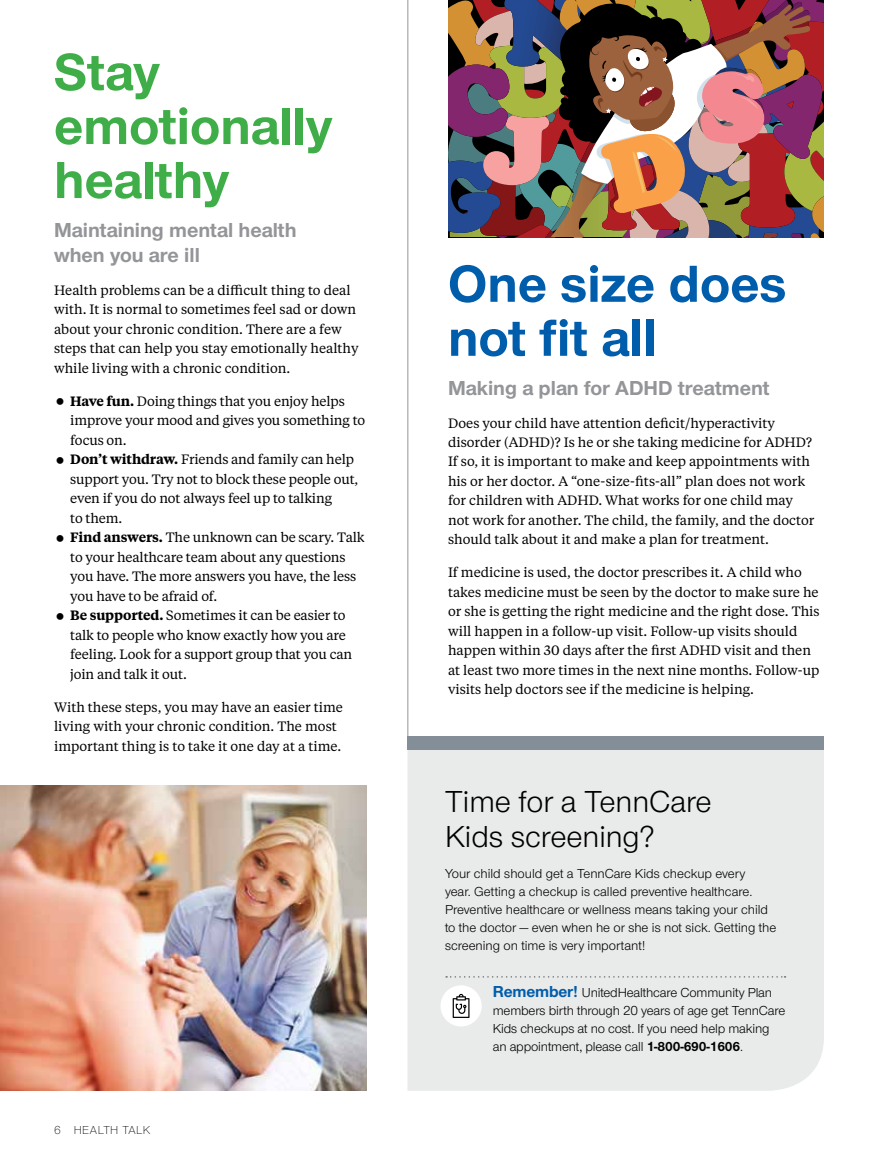
<style>
.page{position:relative;width:878px;height:1161px;background:#fff}
.page>*{position:absolute;margin:0;border:0;box-sizing:border-box;transform-origin:0 0}
.t1{font:700 54px/54px "UHC Sans";color:#3fae49}
.t2{font:700 54px/54px "UHC Sans";color:#005dac}
.t3{font:31.5px/34.5px "UHC Sans";color:#000}
.t4{font:700 21px/25.2px "UHC Sans";color:#939598}
.t5{font:13.5px/19.5px "UHC Serif Text";color:#000}
.t6{font:13.5px/18px "UHC Sans";letter-spacing:-.005em;color:#000}
.t7{font:300 12px "UHC Sans";letter-spacing:.04em;color:#000}
.s1{font-weight:600}
.s2{font-weight:700;font-size:16.5px;color:#005dac}
.s3{font-weight:700}
</style>
<div class="page">
<div style="left:407px;top:750px;width:417px;height:341px;background:#e9eaea"></div>
<svg style="left:446px;top:976px;width:339px;height:2px"></svg>
<div style="left:440px;top:985px;width:41px;height:42px;background:#fff;border-radius:50%"></div>
<svg style="left:452px;top:994px;width:17px;height:24px"></svg>
<hr style="left:407px;top:0;width:1px;height:736px;background:#939598">
<div style="left:407px;top:736px;width:417px;height:14px;background:#838e98"></div>
<svg style="left:448px;top:0;width:376px;height:237px;background:#8f6459"></svg>
<img style="left:0;top:785px;width:367px;height:306px">
<h1 class="t1" style="left:54px;top:43px;width:280px">Stay emotionally healthy</h1>
<h3 class="t4" style="left:54px;top:216px;width:244px">Maintaining mental health when you are ill</h3>
<p class="t5" style="left:54px;top:280px;width:306px">Health problems can be a difficult thing to deal with. It is normal to sometimes feel sad or down about your chronic condition. There are a few steps that can help you stay emotionally healthy while living with a chronic condition.</p>
<p class="t5" style="left:70px;top:391px;width:296px"><span class="s1">Have fun.</span> Doing things that you enjoy helps improve your mood and gives you something to focus on.<br><span class="s1">Don’t withdraw.</span> Friends and family can help support you. Try not to block these people out, even if you do not always feel up to talking<br>to them.<br><span class="s1">Find answers.</span> The unknown can be scary. Talk to your healthcare team about any questions you have. The more answers you have, the less you have to be afraid of.<br><span class="s1">Be supported.</span> Sometimes it can be easier to talk to people who know exactly how you are feeling. Look for a support group that you can join and talk it out.</p>
<p class="t5" style="left:54px;top:697px;width:290px">With these steps, you may have an easier time living with your chronic condition. The most important thing is to take it one day at a time.</p>
<p class="t7" style="left:54px;top:1122px;width:98px">6 HEALTH TALK</p>
<h1 class="t2" style="left:448px;top:255px;width:340px">One size does not fit all</h1>
<h3 class="t4" style="left:448px;top:374px;width:323px">Making a plan for ADHD treatment</h3>
<p class="t5" style="left:448px;top:412px;width:368px">Does your child have attention deficit/hyperactivity disorder (ADHD)? Is he or she taking medicine for ADHD?<br>If so, it is important to make and keep appointments with his or her doctor. A “one-size-fits-all” plan does not work for children with ADHD. What works for one child may not work for another. The child, the family, and the doctor should talk about it and make a plan for treatment.</p>
<p class="t5" style="left:448px;top:562px;width:373px">If medicine is used, the doctor prescribes it. A child who takes medicine must be seen by the doctor to make sure he or she is getting the right medicine and the right dose. This will happen in a follow-up visit. Follow-up visits should happen within 30 days after the first ADHD visit and then at least two more times in the next nine months. Follow-up visits help doctors see if the medicine is helping.</p>
<h2 class="t3" style="left:445px;top:783px;width:268px">Time for a TennCare<br>Kids screening?</h2>
<p class="t6" style="left:445px;top:864px;width:333px">Your child should get a TennCare Kids checkup every<br>year. Getting a checkup is called preventive healthcare.<br>Preventive healthcare or wellness means taking your child to the doctor — even when he or she is not sick. Getting the screening on time is very important!</p>
<p class="t6" style="left:492px;top:983px;width:294px"><span class="s2">Remember!</span> UnitedHealthcare Community Plan members birth through 20 years of age get TennCare Kids checkups at no cost. If you need help making an appointment, please call <span class="s3">1-800-690-1606</span>.</p>
</div>
